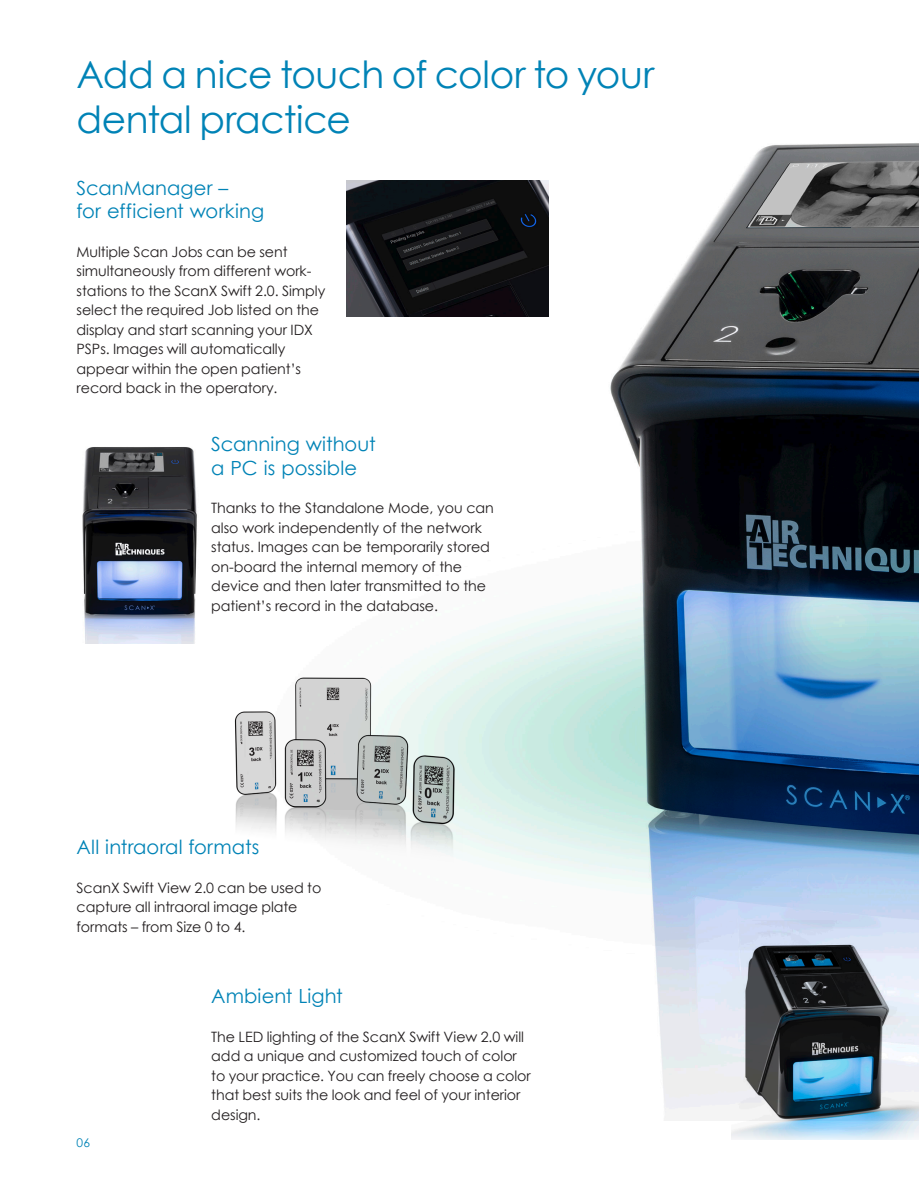
<style>
.page{position:relative;width:919px;height:1187px;background:#fff}
.page>*{position:absolute;margin:0;border:0;box-sizing:border-box;transform-origin:0 0}
.Headline{font:37.5px/45px "Century Gothic";letter-spacing:-.01em;color:#0083b6}
.Subhead{font:19.5px/23.4px "Century Gothic";letter-spacing:.005em;color:#0083b6}
.Copy{font:14.25px/19.5px "Century Gothic";letter-spacing:-.005em;color:#231f20}
.Brochure_text-gl{font:14.25px/19.5px "Century Gothic";letter-spacing:-.005em;color:#231f20}
.t1{font:12px "Century Gothic";color:#0083b6}
</style>
<div class="page">
<img style="left:154px;top:316px;width:577px;height:805px">
<img style="left:160px;top:658px;width:302px;height:224px">
<div style="left:67px;top:375px;width:132px;height:268px;background:#fff"></div>
<img style="left:82px;top:447px;width:115px;height:196px">
<img style="left:518px;top:143px;width:400px;height:977px">
<svg style="left:731px;top:906px;width:187px;height:234px;background:#cbd9f2"></svg>
<img style="left:731px;top:920px;width:187px;height:218px">
<img style="left:346px;top:180px;width:202px;height:136px">
<p class="Headline" style="left:77px;top:51px;width:579px">Add a nice touch of color to your dental practice</p>
<p class="Subhead" style="left:77px;top:176px;width:189px">ScanManager –<br>for efficient working</p>
<p class="Copy" style="left:77px;top:242px;width:250px">Multiple Scan Jobs can be sent simultaneously from different work&shy;stations to the ScanX Swift 2.0. Simply select the required Job listed on the display and start scanning your IDX PSPs. Images will automatically appear within the open patient’s record back in the operatory.</p>
<p class="Subhead" style="left:211px;top:432px;width:166px">Scanning without a PC is possible</p>
<p class="Brochure_text-gl" style="left:211px;top:498px;width:284px">Thanks to the Standalone Mode, you can also work independently of the network status. Images can be temporarily stored on-board the internal memory of the device and then later transmitted to the patient’s record in the database.</p>
<p class="Subhead" style="left:77px;top:834px;width:184px">All intraoral formats</p>
<p class="Copy" style="left:77px;top:877px;width:246px">ScanX Swift View 2.0 can be used to capture all intraoral image plate formats – from Size 0 to 4.</p>
<p class="t1" style="left:77px;top:1133px;width:15px">06</p>
<p class="Subhead" style="left:211px;top:983px;width:133px">Ambient Light</p>
<p class="Copy" style="left:211px;top:1026px;width:321px">The LED lighting of the ScanX Swift View 2.0 will add a unique and customized touch of color to your practice. You can freely choose a color that best suits the look and feel of your interior design.</p>
</div>
